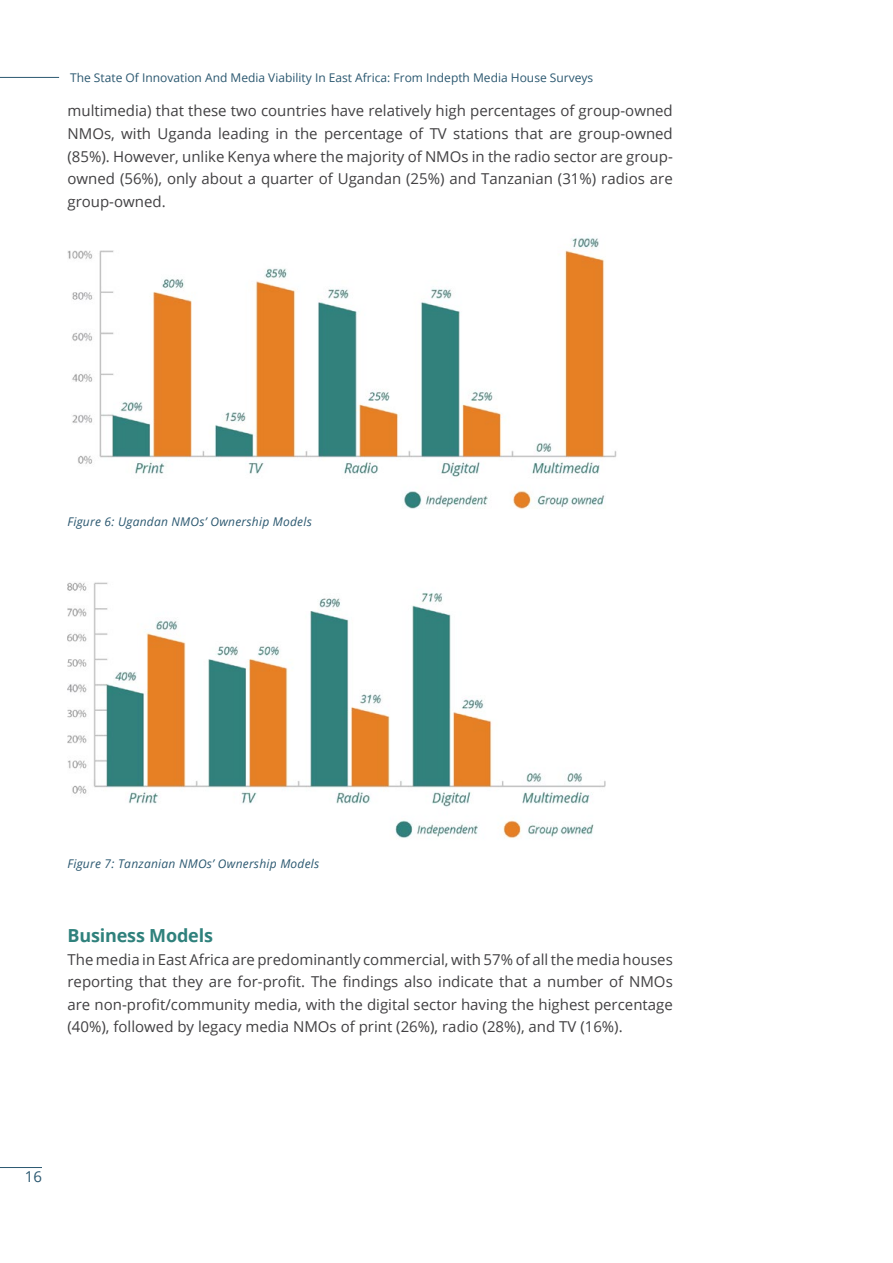
<style>
.page{position:relative;width:893px;height:1263px;background:#fff}
.page>*{position:absolute;margin:0;border:0;box-sizing:border-box;transform-origin:0 0}
.t1{font:700 18px "Open Sans";letter-spacing:-.01em;color:#2f817c}
.t2{font:15px/22.5px "Open Sans";color:#414042;text-align:justify}
.t3{font:15px "Open Sans";color:#2b5870}
.t4{font:12px "Open Sans";color:#2b5870}
.t5{font:italic 12px "Open Sans";letter-spacing:.02em;color:#2b5870}
</style>
<div class="page">
<hr style="left:0;top:77px;width:59px;height:1px;background:#2b5870">
<hr style="left:0;top:1167px;width:42px;height:1px;background:#2b5870">
<img style="left:68px;top:237px;width:549px;height:272px">
<img style="left:68px;top:582px;width:538px;height:256px">
<p class="t4" style="left:70px;top:69px;width:525px">The State Of Innovation And Media Viability In East Africa: From Indepth Media House Surveys</p>
<p class="t2" style="left:68px;top:99px;width:607px">multimedia) that these two countries have relatively high percentages of group-owned NMOs, with Uganda leading in the percentage of TV stations that are group-owned (85%). However, unlike Kenya where the majority of NMOs in the radio sector are group&shy;owned (56%), only about a quarter of Ugandan (25%) and Tanzanian (31%) radios are group-owned.</p>
<p class="t5" style="left:68px;top:513px;width:246px">Figure 6: Ugandan NMOs’ Ownership Models</p>
<p class="t5" style="left:68px;top:855px;width:253px">Figure 7: Tanzanian NMOs’ Ownership Models</p>
<p class="t1" style="left:68px;top:923px;width:147px">Business Models</p>
<p class="t2" style="left:68px;top:947px;width:607px">The media in East Africa are predominantly commercial, with 57% of all the media houses reporting that they are for-profit. The findings also indicate that a number of NMOs are non-profit/community media, with the digital sector having the highest percentage (40%), followed by legacy media NMOs of print (26%), radio (28%), and TV (16%).</p>
<p class="t3" style="left:25px;top:1166px;width:19px">16</p>
</div>
